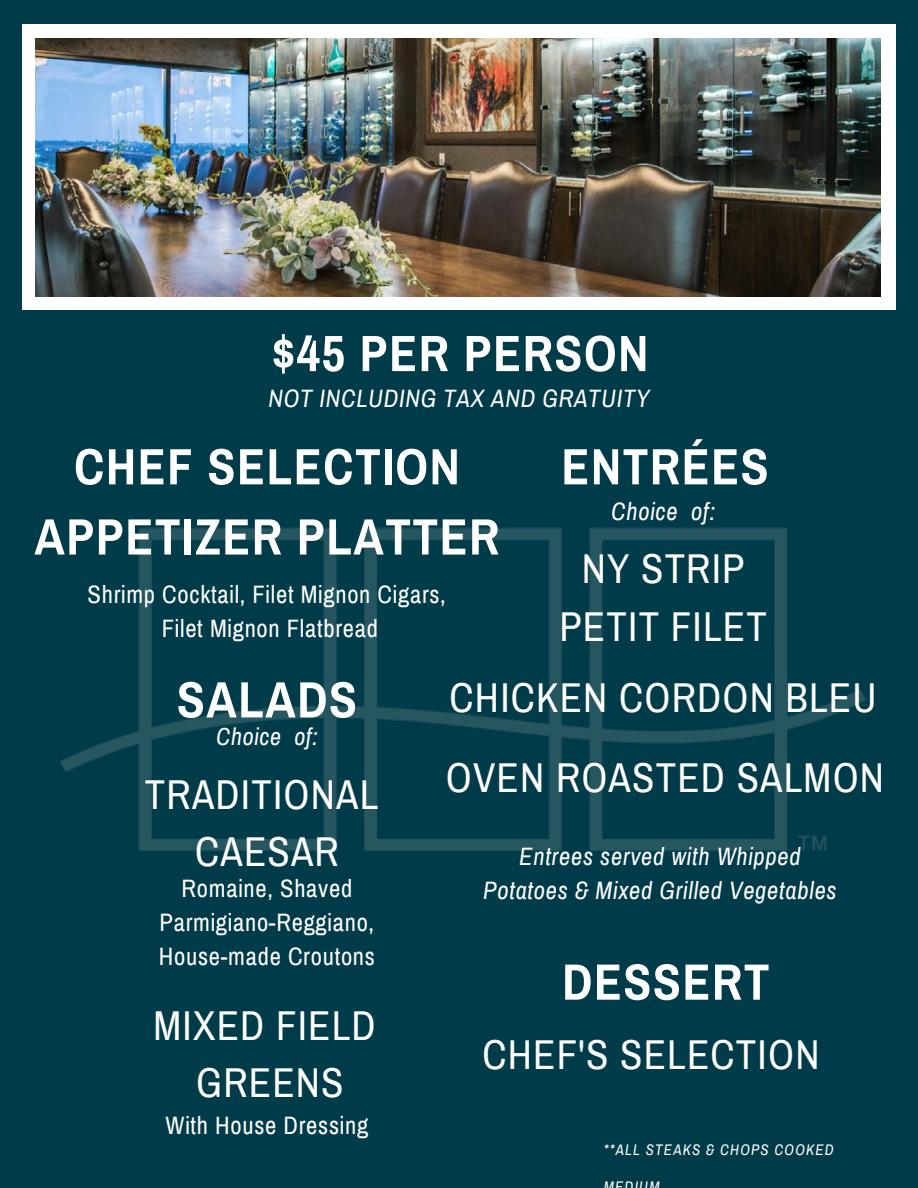
<style>
.page{position:relative;width:918px;height:1188px;background:#003b49}
.page>*{position:absolute;margin:0;border:0;box-sizing:border-box;transform-origin:0 0}
.t1{font:700 51.15px/70.2px "Archivo Narrow";letter-spacing:.03em;color:#fff;text-align:center}
.t2{font:40.8px/57px "Archivo Narrow";letter-spacing:.03em;color:#fff;text-align:center}
.t3{font:24.6px/33.8px "Archivo Narrow";letter-spacing:.03em;color:#fff;text-align:center}
.t4{font:italic 24.6px/33.8px "Archivo Narrow";letter-spacing:.03em;color:#fff;text-align:center}
.t5{font:italic 24.15px "Archivo Narrow";letter-spacing:.03em;color:#fff}
.t6{font:italic 15px "Archivo Narrow";letter-spacing:.08em;color:#fff}
</style>
<div class="page">
<div style="left:22px;top:24px;width:873px;height:286px;background:#fff"></div>
<img style="left:35px;top:38px;width:845px;height:258px">
<img style="left:60px;top:528px;width:806px;height:323px">
<h1 class="t1" style="left:272px;top:319px;width:378px">$45 PER PERSON</h1>
<p class="t4" style="left:268px;top:382px;width:383px">NOT INCLUDING TAX AND GRATUITY</p>
<h1 class="t1" style="left:561px;top:432px;width:209px">ENTRÉES</h1>
<p class="t4" style="left:611px;top:495px;width:105px">Choice of:</p>
<h1 class="t1" style="left:34px;top:432px;width:466px">CHEF SELECTION<br>APPETIZER PLATTER</h1>
<p class="t3" style="left:88px;top:578px;width:360px">Shrimp Cocktail, Filet Mignon Cigars,<br>Filet Mignon Flatbread</p>
<h2 class="t2" style="left:582px;top:541px;width:164px">NY STRIP</h2>
<h2 class="t2" style="left:559px;top:599px;width:209px">PETIT FILET</h2>
<h1 class="t1" style="left:177px;top:665px;width:182px">SALADS</h1>
<p class="t5" style="left:216px;top:724px;width:103px">Choice of:</p>
<h2 class="t2" style="left:145px;top:767px;width:235px">TRADITIONAL<br>CAESAR</h2>
<p class="t3" style="left:159px;top:872px;width:218px">Romaine, Shaved<br>Parmigiano-Reggiano,<br>House-made Croutons</p>
<h2 class="t2" style="left:154px;top:998px;width:224px">MIXED FIELD<br>GREENS</h2>
<p class="t3" style="left:166px;top:1109px;width:204px">With House Dressing</p>
<h2 class="t2" style="left:450px;top:670px;width:429px">CHICKEN CORDON BLEU</h2>
<h2 class="t2" style="left:446px;top:750px;width:440px">OVEN ROASTED SALMON</h2>
<p class="t4" style="left:483px;top:840px;width:355px">Entrees served with Whipped<br>Potatoes &amp; Mixed Grilled Vegetables</p>
<h1 class="t1" style="left:562px;top:948px;width:209px">DESSERT</h1>
<h2 class="t2" style="left:483px;top:1027px;width:338px">CHEF'S SELECTION</h2>
<p class="t6" style="left:604px;top:1142px;width:232px">**ALL STEAKS &amp; CHOPS COOKED</p>
<p class="t6" style="left:604px;top:1179px;width:57px">MEDIUM</p>
</div>
